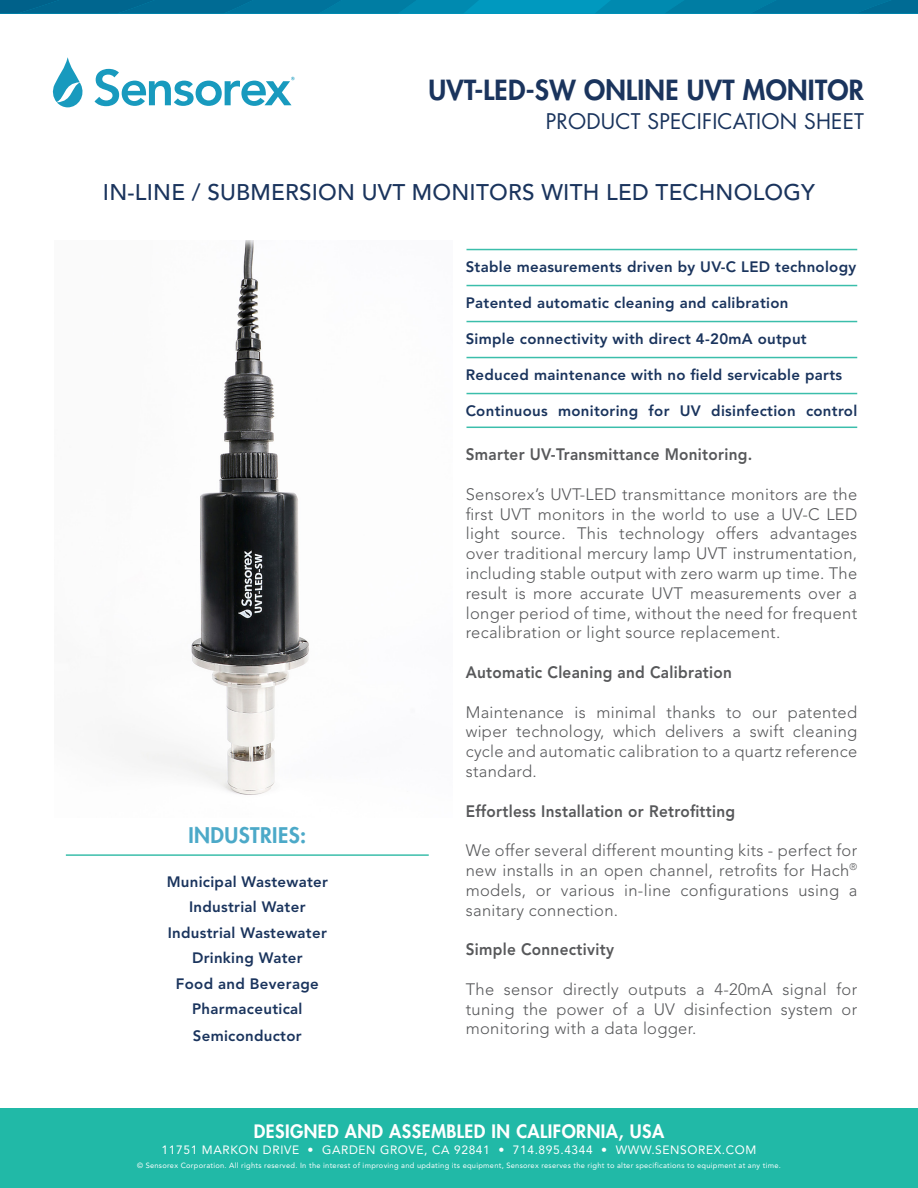
<style>
.page{position:relative;width:918px;height:1188px;background:#fff}
.page>*{position:absolute;margin:0;border:0;box-sizing:border-box;transform-origin:0 0}
.t1{font:800 27px "Futura";letter-spacing:.01em;color:#1a345d}
.t2{font:500 22.5px "Avenir LT";letter-spacing:.01em;color:#1a345d}
.t3{font:21px "Futura";letter-spacing:.01em;color:#1a345d}
.t4{font:800 21px "Futura";letter-spacing:.02em;color:#4ca9c8}
.t5{font:800 18px "Futura";letter-spacing:.025em;color:#fff}
.t6{font:300 16.5px/19.8px "Avenir LT";letter-spacing:.02em;color:#57585a;text-align:justify}
.t7{font:800 16.5px "Avenir LT";letter-spacing:.02em;color:#57585a;scale:.93 1}
.t8{font:800 15px "Avenir LT";letter-spacing:.02em;color:#1a345d}
.t9{font:12px "Avenir LT";letter-spacing:.05em;color:#fff}
.t10{font:7.5px "Avenir LT";letter-spacing:.035em;color:#fff}
</style>
<div class="page">
<svg style="left:52px;top:57px;width:31px;height:50px"></svg>
<svg style="left:95px;top:69px;width:200px;height:37px"></svg>
<div style="left:0;top:0;width:918px;height:14px;background:#0099bf"></div>
<svg style="left:0;top:0;width:478px;height:14px"></svg>
<svg style="left:596px;top:0;width:322px;height:14px"></svg>
<hr style="left:466px;top:249px;width:391px;height:1px;background:#3bbeab">
<hr style="left:466px;top:285px;width:391px;height:1px;background:#3bbeab">
<hr style="left:466px;top:321px;width:391px;height:1px;background:#3bbeab">
<hr style="left:466px;top:357px;width:391px;height:1px;background:#3bbeab">
<hr style="left:466px;top:393px;width:391px;height:1px;background:#3bbeab">
<hr style="left:466px;top:427px;width:391px;height:1px;background:#3bbeab">
<hr style="left:66px;top:854px;width:363px;height:2px;background:#3bbeab">
<img style="left:120px;top:241px;width:189px;height:554px">
<div style="left:0;top:1108px;width:918px;height:80px;background:#21b9a7"></div>
<p class="t1" style="left:428px;top:73px;width:437px">UVT-LED-SW ONLINE UVT MONITOR</p>
<p class="t3" style="left:546px;top:108px;width:320px">PRODUCT SPECIFICATION SHEET</p>
<p class="t2" style="left:103px;top:179px;width:714px">IN-LINE / SUBMERSION UVT MONITORS WITH LED TECHNOLOGY</p>
<p class="t4" style="left:188px;top:822px;width:119px">INDUSTRIES:</p>
<p class="t8" style="left:167px;top:873px;width:163px">Municipal Wastewater</p>
<p class="t8" style="left:189px;top:898px;width:118px">Industrial Water</p>
<p class="t8" style="left:168px;top:924px;width:161px">Industrial Wastewater</p>
<p class="t8" style="left:192px;top:949px;width:112px">Drinking Water</p>
<p class="t8" style="left:176px;top:975px;width:144px">Food and Beverage</p>
<p class="t8" style="left:192px;top:1000px;width:112px">Pharmaceutical</p>
<p class="t8" style="left:193px;top:1027px;width:110px">Semiconductor</p>
<p class="t8" style="left:466px;top:258px;width:392px">Stable measurements driven by UV-C LED technology</p>
<p class="t8" style="left:466px;top:294px;width:324px">Patented automatic cleaning and calibration</p>
<p class="t8" style="left:466px;top:330px;width:343px">Simple connectivity with direct 4-20mA output</p>
<p class="t8" style="left:466px;top:366px;width:378px">Reduced maintenance with no field servicable parts</p>
<p class="t8" style="left:466px;top:402px;width:393px">Continuous monitoring for UV disinfection control</p>
<p class="t7" style="left:466px;top:445px;width:310px">Smarter UV-Transmittance Monitoring.</p>
<p class="t6" style="left:466px;top:484px;width:393px">Sensorex’s UVT-LED transmittance monitors are the first UVT monitors in the world to use a UV-C LED light source. This technology offers advantages over traditional mercury lamp UVT instrumentation, including stable output with zero warm up time. The result is more accurate UVT measurements over a longer period of time, without the need for frequent recalibration or light source replacement.</p>
<p class="t7" style="left:466px;top:662px;width:288px">Automatic Cleaning and Calibration</p>
<p class="t6" style="left:466px;top:702px;width:393px">Maintenance is minimal thanks to our patented wiper technology, which delivers a swift cleaning cycle and automatic calibration to a quartz reference standard.</p>
<p class="t7" style="left:466px;top:801px;width:291px">Effortless Installation or Retrofitting</p>
<p class="t6" style="left:466px;top:841px;width:393px">We offer several different mounting kits - perfect for new installs in an open channel, retrofits for Hach<sup>® </sup>models, or various in-line configurations using a sanitary connection.</p>
<p class="t7" style="left:466px;top:940px;width:161px">Simple Connectivity</p>
<p class="t6" style="left:466px;top:979px;width:393px">The sensor directly outputs a 4-20mA signal for tuning the power of a UV disinfection system or monitoring with a data logger.</p>
<p class="t5" style="left:254px;top:1120px;width:412px">DESIGNED AND ASSEMBLED IN CALIFORNIA, USA</p>
<p class="t9" style="left:162px;top:1143px;width:596px">11751 MARKON DRIVE • GARDEN GROVE, CA 92841 • 714.895.4344 • WWW.SENSOREX.COM</p>
<p class="t10" style="left:137px;top:1161px;width:645px">© Sensorex Corporation. All rights reserved. In the interest of improving and updating its equipment, Sensorex reserves the right to alter specifications to equipment at any time.</p>
</div>
